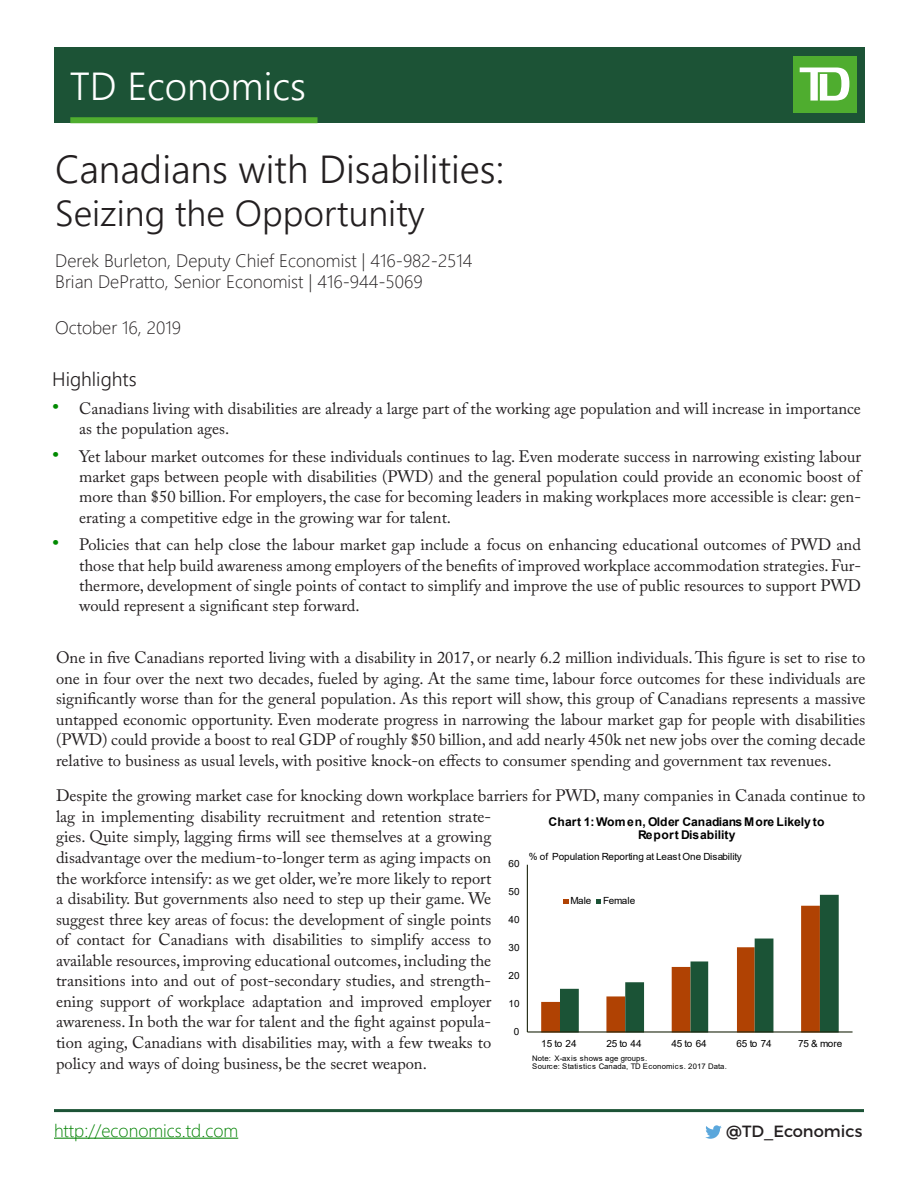
<style>
.page{position:relative;width:918px;height:1188px;background:#fff}
.page>*{position:absolute;margin:0;border:0;box-sizing:border-box;transform-origin:0 0}
.t1{font:39px "Webly Sleek UI Semilight";color:#231f20}
.t2{font:39px "Webly Sleek UI Semilight";color:#fff}
.t3{font:36px "Webly Sleek UI Semilight";color:#231f20}
.Subtitle{font:19.5px "Webly Sleek UI Semilight";color:#231f20}
.Economist_Name{font:18px "Webly Sleek UI Light";color:#231f20}
.t4{font:18px "Webly Sleek UI Light";color:#038203}
.Date{font:18px "Webly Sleek UI Light";color:#231f20}
.Paragraph{font:16.5px/20.5px "Adobe Caslon Pro";color:#231f20;text-align:justify}
.t5{font:16.2px "Montserrat";color:#231f20}
.t6{font:700 12px/13px "Arial";letter-spacing:-.005em;color:#000;text-align:center}
.t7{font:9.9px "Arial";color:#000}
.t8{font:7.65px/8.7px "Arial";letter-spacing:.015em;color:#000}
.s1{font-size:21px;color:#008a00}
</style>
<div class="page">
<div style="left:54px;top:47px;width:810px;height:76px;background:#1c5336"></div>
<div style="left:793px;top:56px;width:63px;height:57px;background:#4fad2f"></div>
<svg style="left:800px;top:68px;width:49px;height:33px"></svg>
<div style="left:70px;top:117px;width:248px;height:6px;background:#4fad2f"></div>
<svg style="left:705px;top:1125px;width:17px;height:14px"></svg>
<hr style="left:54px;top:1138px;width:184px;height:1px;background:#038203">
<hr style="left:54px;top:1109px;width:810px;height:3px;background:#1c5336">
<hr style="left:527px;top:865px;width:1px;height:167px;background:#1a230b">
<hr style="left:527px;top:1031px;width:326px;height:2px;background:#1a230b">
<svg style="left:541px;top:895px;width:298px;height:138px"></svg>
<h1 class="t2" style="left:70px;top:56px;width:238px">TD Economics</h1>
<h1 class="t1" style="left:55px;top:140px;width:451px">Canadians with Disabilities:</h1>
<h1 class="t3" style="left:55px;top:186px;width:371px">Seizing the Opportunity</h1>
<p class="Economist_Name" style="left:55px;top:247px;width:419px">Derek Burleton, Deputy Chief Economist | 416-982-2514</p>
<p class="Economist_Name" style="left:55px;top:269px;width:369px">Brian DePratto, Senior Economist | 416-944-5069</p>
<p class="Date" style="left:55px;top:314px;width:127px">October 16, 2019</p>
<h2 class="Subtitle" style="left:52px;top:365px;width:86px">Highlights</h2>
<p class="Paragraph" style="left:79px;top:398px;width:783px;text-indent:-27px"><span class="s1">•</span> Canadians living with disabilities are already a large part of the working age population and will increase in importance as the population ages.</p>
<p class="Paragraph" style="left:79px;top:446px;width:783px;text-indent:-27px"><span class="s1">•</span> Yet labour market outcomes for these individuals continues to lag. Even moderate success in narrowing existing labour market gaps between people with disabilities (PWD) and the general population could provide an economic boost of more than $50 billion. For employers, the case for becoming leaders in making workplaces more accessible is clear: gen&shy;erating a competitive edge in the growing war for talent.</p>
<p class="Paragraph" style="left:79px;top:535px;width:783px;text-indent:-27px"><span class="s1">•</span> Policies that can help close the labour market gap include a focus on enhancing educational outcomes of PWD and those that help build awareness among employers of the benefits of improved workplace accommodation strategies. Fur&shy;thermore, development of single points of contact to simplify and improve the use of public resources to support PWD would represent a significant step forward.</p>
<p class="Paragraph" style="left:56px;top:647px;width:811px">One in five Canadians reported living with a disability in 2017, or nearly 6.2 million individuals. This figure is set to rise to one in four over the next two decades, fueled by aging. At the same time, labour force outcomes for these individuals are significantly worse than for the general population. As this report will show, this group of Canadians represents a massive untapped economic opportunity. Even moderate progress in narrowing the labour market gap for people with disabilities (PWD) could provide a boost to real GDP of roughly $50 billion, and add nearly 450k net new jobs over the coming decade relative to business as usual levels, with positive knock-on effects to consumer spending and government tax revenues.</p>
<p class="Paragraph" style="left:56px;top:785px;width:811px;text-align:left">Despite the growing market case for knocking down workplace barriers for PWD, many companies in Canada continue to lag in implementing disability recruitment and retention strate-<br>gies. Quite simply, lagging firms will see themselves at a growing<br>disadvantage over the medium-to-longer term as aging impacts on<br>the workforce intensify: as we get older, we’re more likely to report<br>a disability. But governments also need to step up their game. We<br>suggest three key areas of focus: the development of single points<br>of contact for Canadians with disabilities to simplify access to<br>available resources, improving educational outcomes, including the<br>transitions into and out of post-secondary studies, and strength-<br>ening support of workplace adaptation and improved employer<br>awareness. In both the war for talent and the fight against popula-<br>tion aging, Canadians with disabilities may, with a few tweaks to<br>policy and ways of doing business, be the secret weapon.</p>
<p class="t6" style="left:549px;top:815px;width:278px">Chart 1: Women, Older Canadians More Likely to<br>Report Disability</p>
<p class="t7" style="left:529px;top:849px;width:214px">% of Population Reporting at Least One Disability</p>
<p class="t7" style="left:508px;top:857px;width:13px">60</p>
<p class="t7" style="left:508px;top:885px;width:13px">50</p>
<p class="t7" style="left:570px;top:894px;width:66px">Male Female</p>
<p class="t7" style="left:508px;top:913px;width:13px">40</p>
<p class="t7" style="left:508px;top:941px;width:13px">30</p>
<p class="t7" style="left:508px;top:969px;width:13px">20</p>
<p class="t7" style="left:508px;top:997px;width:13px">10</p>
<p class="t7" style="left:514px;top:1025px;width:7px">0</p>
<p class="t7" style="left:541px;top:1036px;width:37px">15 to 24</p>
<p class="t7" style="left:606px;top:1036px;width:37px">25 to 44</p>
<p class="t7" style="left:671px;top:1036px;width:37px">45 to 64</p>
<p class="t7" style="left:736px;top:1036px;width:37px">65 to 74</p>
<p class="t7" style="left:798px;top:1036px;width:46px">75 &amp; more</p>
<p class="t8" style="left:532px;top:1053px;width:196px">Note: X-axis shows age groups.<br>Source: Statistics Canada, TD Economics. 2017 Data.</p>
<p class="t4" style="left:54px;top:1117px;width:186px">http://economics.td.com</p>
<p class="t5" style="left:726px;top:1121px;width:138px">@TD_Economics</p>
</div>
